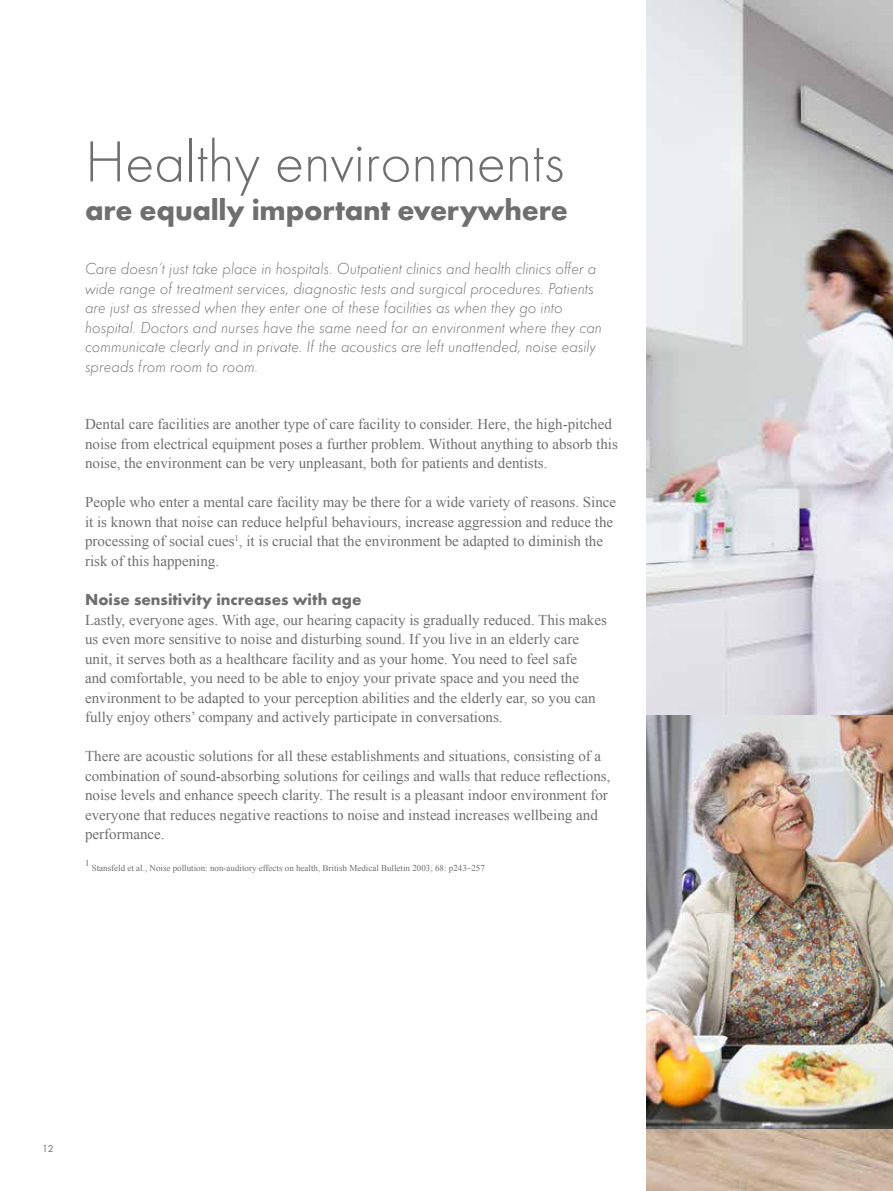
<style>
.page{position:relative;width:893px;height:1191px;background:#fff}
.page>*{position:absolute;margin:0;border:0;box-sizing:border-box;transform-origin:0 0}
.t1{font:300 60px "Futura";color:#706f6f}
.t2{font:700 30px "Futura";letter-spacing:-.01em;color:#706f6f}
.t3{font:italic 300 16.5px/19.5px "Futura";color:#706f6f}
.t4{font:700 16.5px "Futura";color:#706f6f}
.t5{font:15px/19.5px "Times New Roman";color:#706f6f}
.t6{font:10.5px "Futura Boo";color:#706f6f}
.t7{font:9px "Times New Roman";color:#706f6f}
</style>
<div class="page">
<img style="left:646px;top:0;width:247px;height:1191px">
<img style="left:646px;top:715px;width:247px;height:413px">
<h1 class="t1" style="left:85px;top:128px;width:481px">Healthy environments</h1>
<h2 class="t2" style="left:85px;top:192px;width:485px">are equally important everywhere</h2>
<p class="t3" style="left:85px;top:258px;width:518px">Care doesn’t just take place in hospitals. Outpatient clinics and health clinics offer a wide range of treatment services, diagnostic tests and surgical procedures. Patients are just as stressed when they enter one of these facilities as when they go into hospital. Doctors and nurses have the same need for an environment where they can communicate clearly and in private. If the acoustics are left unattended, noise easily spreads from room to room.</p>
<p class="t5" style="left:85px;top:414px;width:534px">Dental care facilities are another type of care facility to consider. Here, the high-pitched noise from electrical equipment poses a further problem. Without anything to absorb this noise, the environment can be very unpleasant, both for patients and dentists.</p>
<p class="t5" style="left:85px;top:492px;width:533px">People who enter a mental care facility may be there for a wide variety of reasons. Since it is known that noise can reduce helpful behaviours, increase aggression and reduce the processing of social cues<sup>1</sup>, it is crucial that the environment be adapted to diminish the risk of this happening.</p>
<p class="t4" style="left:85px;top:589px;width:278px">Noise sensitivity increases with age</p>
<p class="t5" style="left:85px;top:609px;width:523px">Lastly, everyone ages. With age, our hearing capacity is gradually reduced. This makes us even more sensitive to noise and disturbing sound. If you live in an elderly care unit, it serves both as a healthcare facility and as your home. You need to feel safe<br>and comfortable, you need to be able to enjoy your private space and you need the environment to be adapted to your perception abilities and the elderly ear, so you can fully enjoy others’ company and actively participate in conversations.</p>
<p class="t5" style="left:85px;top:746px;width:527px">There are acoustic solutions for all these establishments and situations, consisting of a combination of sound-absorbing solutions for ceilings and walls that reduce reflections, noise levels and enhance speech clarity. The result is a pleasant indoor environment for everyone that reduces negative reactions to noise and instead increases wellbeing and performance.</p>
<p class="t7" style="left:85px;top:857px;width:6px">1</p>
<p class="t7" style="left:92px;top:861px;width:395px">Stansfeld et al., Noise pollution: non-auditory effects on health, British Medical Bulletin 2003; 68: p243–257</p>
<p class="t6" style="left:42px;top:1142px;width:13px">12</p>
</div>
